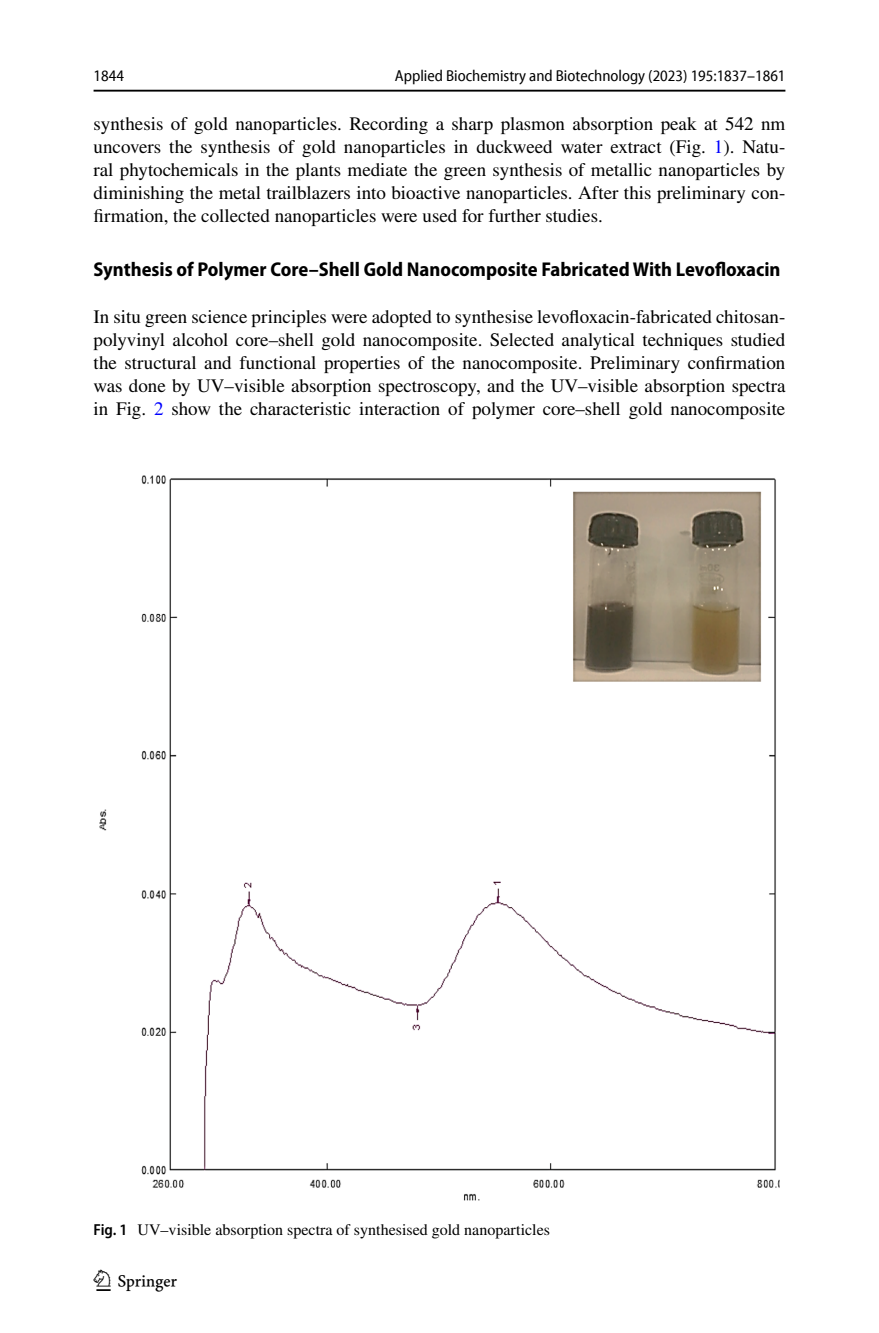
<style>
.page{position:relative;width:879px;height:1333px;background:#fff}
.page>*{position:absolute;margin:0;border:0;box-sizing:border-box;transform-origin:0 0}
.t1{font:30px "Springnew Regular 4";color:#000}
.t2{font:700 semi-condensed 20px "Myriad Pro";color:#000}
.t3{font:19px/23px "STIX";color:#000;text-align:justify}
.t4{font:16px "STIX";color:#000}
.t5{font:semi-condensed 16px "Myriad Pro Unic";color:#000}
.s1{color:#00f}
.s2{font-family:"Myriad Pro";font-weight:600;font-stretch:semi-condensed}
</style>
<div class="page">
<hr style="left:94px;top:90px;width:691px;height:2px;background:#000">
<img style="left:99px;top:475px;width:681px;height:725px">
<p class="t5" style="left:94px;top:69px;width:32px">1844</p>
<p class="t5" style="left:395px;top:69px;width:392px">Applied Biochemistry and Biotechnology (2023) 195:1837–1861</p>
<p class="t3" style="left:94px;top:113px;width:693px">synthesis of gold nanoparticles. Recording a sharp plasmon absorption peak at 542 nm uncovers the synthesis of gold nanoparticles in duckweed water extract (Fig. <span class="s1">1</span>). Natu&shy;ral phytochemicals in the plants mediate the green synthesis of metallic nanoparticles by diminishing the metal trailblazers into bioactive nanoparticles. After this preliminary con&shy;firmation, the collected nanoparticles were used for further studies.</p>
<p class="t2" style="left:94px;top:258px;width:688px">Synthesis of Polymer Core–Shell Gold Nanocomposite Fabricated With Levofloxacin</p>
<p class="t3" style="left:94px;top:306px;width:693px">In situ green science principles were adopted to synthesise levofloxacin-fabricated chitosan&shy;polyvinyl alcohol core–shell gold nanocomposite. Selected analytical techniques studied the structural and functional properties of the nanocomposite. Preliminary confirmation was done by UV–visible absorption spectroscopy, and the UV–visible absorption spectra in Fig. <span class="s1">2</span> show the characteristic interaction of polymer core–shell gold nanocomposite</p>
<p class="t4" style="left:94px;top:1218px;width:458px"><span class="s2">Fig. 1</span> UV–visible absorption spectra of synthesised gold nanoparticles</p>
<h1 class="t1" style="left:96px;top:1269px;width:83px">1 3</h1>
</div>
